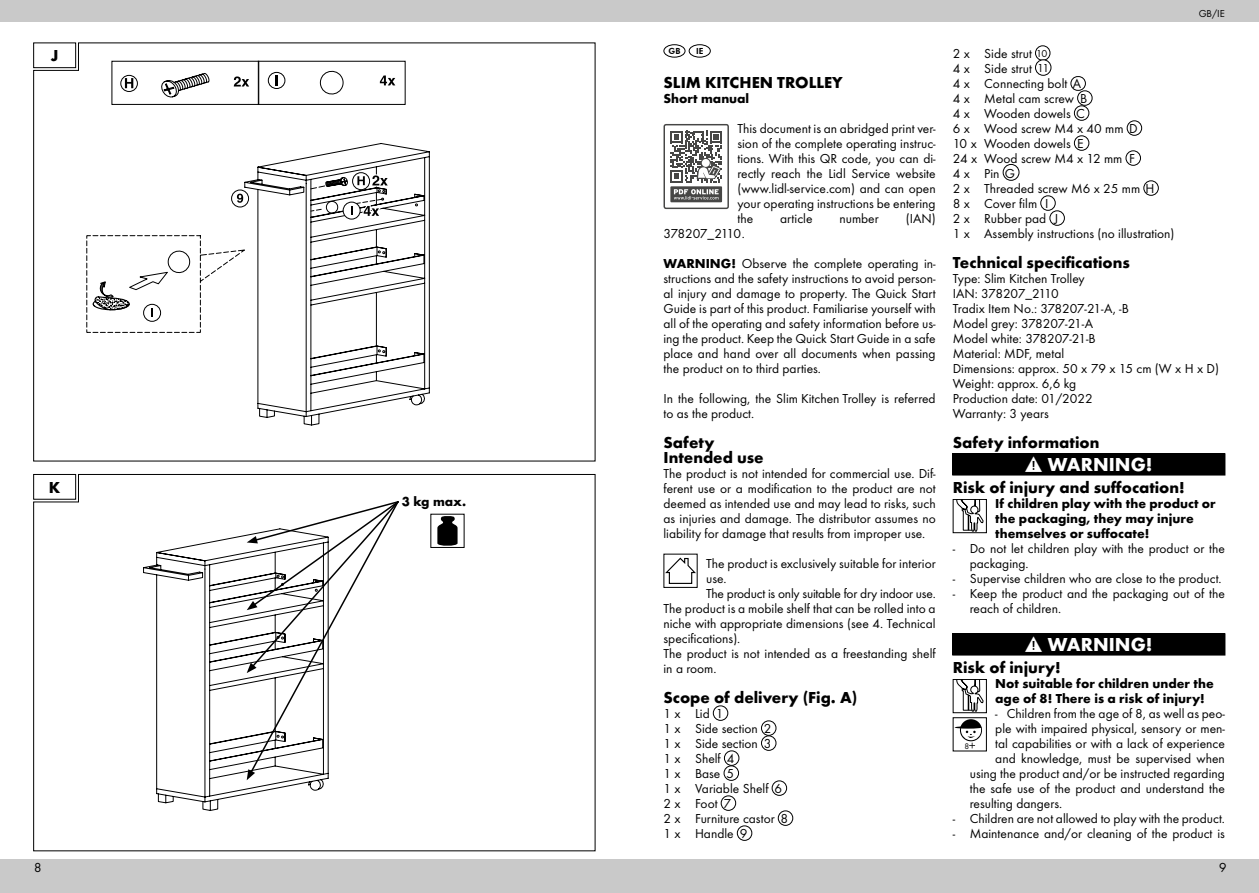
<style>
.page{position:relative;width:1259px;height:893px;background:#fff}
.page>*{position:absolute;margin:0;border:0;box-sizing:border-box;transform-origin:0 0}
.t1{font:700 19.5px "Futura TOT";color:#fff}
.t2{font:700 16.5px/15px "Futura TOT";color:#000}
.t3{font:13.5px/15px "Futura TOT Boo";color:#000}
.t4{font:700 13.5px/15px "Futura TOT";color:#000}
.t5{font:13.5px "Futura TOT Boo";letter-spacing:-.02em;color:#000}
.t6{font:13.5px "Futura TOT Boo";letter-spacing:-.05em;color:#000}
.t7{font:12px "Futura LT Pro";color:#000}
.t8{font:10.5px "Futura TOT Boo";color:#000}
.t9{font:800 8.4px "Futura BT";color:#000}
.t10{font:8.4px "Futura TOT Boo";color:#000}
.s1{font-family:"Futura TOT";font-weight:700}
.s2{font-size:10.5px}
.s3{font-size:12px}
</style>
<div class="page">
<div style="left:0;top:859px;width:1259px;height:34px;background:#c9c9c9"></div>
<div style="left:0;top:0;width:1259px;height:22px;background:#c9c9c9"></div>
<div style="left:663px;top:44px;width:22px;height:14px;border:1px solid #000;border-radius:50%"></div>
<div style="left:689px;top:44px;width:21px;height:14px;border:1px solid #000;border-radius:50%"></div>
<div style="left:663px;top:124px;width:66px;height:85px;border:1px solid #464645;border-radius:2px"></div>
<div style="left:670px;top:186px;width:52px;height:16px;background:#464645"></div>
<svg style="left:674px;top:189px;width:44px;height:11px"></svg>
<svg style="left:670px;top:131px;width:52px;height:51px"></svg>
<svg style="left:665px;top:557px;width:30px;height:27px"></svg>
<div style="left:713px;top:706px;width:15px;height:14px;border:1px solid #000;border-radius:50%"></div>
<div style="left:761px;top:721px;width:15px;height:14px;border:1px solid #000;border-radius:50%"></div>
<div style="left:761px;top:736px;width:15px;height:14px;border:1px solid #000;border-radius:50%"></div>
<div style="left:724px;top:751px;width:15px;height:14px;border:1px solid #000;border-radius:50%"></div>
<div style="left:724px;top:766px;width:15px;height:14px;border:1px solid #000;border-radius:50%"></div>
<div style="left:772px;top:781px;width:15px;height:14px;border:1px solid #000;border-radius:50%"></div>
<div style="left:721px;top:796px;width:15px;height:14px;border:1px solid #000;border-radius:50%"></div>
<div style="left:778px;top:811px;width:15px;height:14px;border:1px solid #000;border-radius:50%"></div>
<div style="left:737px;top:826px;width:15px;height:14px;border:1px solid #000;border-radius:50%"></div>
<div style="left:952px;top:454px;width:273px;height:21px;background:#000"></div>
<div style="left:952px;top:453px;width:273px;height:22px;border:1px solid #000"></div>
<div style="left:952px;top:634px;width:273px;height:21px;background:#000"></div>
<div style="left:952px;top:633px;width:273px;height:22px;border:1px solid #000"></div>
<div style="left:1035px;top:46px;width:15px;height:14px;border:1px solid #000;border-radius:50%"></div>
<div style="left:1035px;top:60px;width:16px;height:15px;border:1px solid #000;border-radius:50%"></div>
<div style="left:1070px;top:76px;width:15px;height:15px;border:1px solid #000;border-radius:7px"></div>
<div style="left:1077px;top:91px;width:15px;height:14px;border:1px solid #000;border-radius:50%"></div>
<div style="left:1074px;top:106px;width:15px;height:14px;border:1px solid #000;border-radius:50%"></div>
<div style="left:1127px;top:121px;width:14px;height:14px;border:1px solid #000;border-radius:50%"></div>
<div style="left:1074px;top:136px;width:15px;height:14px;border:1px solid #000;border-radius:50%"></div>
<div style="left:1125px;top:151px;width:15px;height:14px;border:1px solid #000;border-radius:50%"></div>
<div style="left:1003px;top:164px;width:16px;height:16px;border:1px solid #000;border-radius:50%"></div>
<div style="left:1143px;top:181px;width:15px;height:14px;border:1px solid #000;border-radius:50%"></div>
<div style="left:1040px;top:196px;width:15px;height:14px;border:1px solid #000;border-radius:50%"></div>
<div style="left:1049px;top:211px;width:15px;height:14px;border:1px solid #000;border-radius:50%"></div>
<svg style="left:956px;top:501px;width:27px;height:30px"></svg>
<div style="left:952px;top:499px;width:34px;height:34px;border:1px solid #000"></div>
<div style="left:960px;top:719px;width:22px;height:22px;background:#000;border-radius:50%"></div>
<hr style="left:954px;top:726px;width:27px;height:3px;background:#000;border-radius:50%">
<svg style="left:961px;top:727px;width:20px;height:21px"></svg>
<svg style="left:956px;top:681px;width:27px;height:30px"></svg>
<div style="left:952px;top:679px;width:34px;height:34px;border:1px solid #000"></div>
<svg style="left:33px;top:42px;width:563px;height:420px"></svg>
<svg style="left:33px;top:42px;width:43px;height:26px"></svg>
<svg style="left:33px;top:474px;width:563px;height:378px"></svg>
<svg style="left:33px;top:474px;width:43px;height:26px"></svg>
<p class="t2" style="left:51px;top:48px;width:9px">J</p>
<p class="t2" style="left:49px;top:479px;width:13px">K</p>
<p class="t4" style="left:402px;top:493px;width:66px">3 kg max.</p>
<p class="t9" style="left:668px;top:46px;width:13px">GB</p>
<p class="t9" style="left:696px;top:46px;width:9px">IE</p>
<p class="t2" style="left:663px;top:74px;width:181px">SLIM KITCHEN TROLLEY</p>
<p class="t4" style="left:663px;top:90px;width:87px">Short manual</p>
<p class="t3" style="left:737px;top:120px;width:200px;text-align:justify">This document is an abridged print ver&shy;sion of the complete operating instruc&shy;tions. With this QR code, you can di&shy;rectly reach the Lidl Service website (www.lidl-service.com) and can open your operating instructions be entering the</p>
<p class="t3" style="left:780px;top:210px;width:34px">article</p>
<p class="t3" style="left:839px;top:210px;width:41px">number</p>
<p class="t3" style="left:905px;top:210px;width:32px">(IAN)</p>
<p class="t6" style="left:663px;top:225px;width:83px">378207_2110.</p>
<p class="t3" style="left:663px;top:255px;width:274px;text-align:justify"><span class="s1">WARNING!</span> Observe the complete operating in&shy;structions and the safety instructions to avoid person&shy;al injury and damage to property. The Quick Start Guide is part of this product. Familiarise yourself with all of the operating and safety information before us&shy;ing the product. Keep the Quick Start Guide in a safe place and hand over all documents when passing the product on to third parties.</p>
<p class="t3" style="left:663px;top:390px;width:274px">In the following, the Slim Kitchen Trolley is referred to as the product.</p>
<p class="t2" style="left:663px;top:434px;width:102px">Safety<br>Intended use</p>
<p class="t3" style="left:663px;top:465px;width:274px;text-align:justify">The product is not intended for commercial use. Dif&shy;ferent use or a modification to the product are not deemed as intended use and may lead to risks, such as injuries and damage. The distributor assumes no liability for damage that results from improper use.</p>
<p class="t3" style="left:706px;top:555px;width:231px">The product is exclusively suitable for interior</p>
<p class="t3" style="left:706px;top:570px;width:22px">use.</p>
<p class="t5" style="left:706px;top:585px;width:231px">The product is only suitable for dry indoor use.</p>
<p class="t3" style="left:663px;top:600px;width:274px">The product is a mobile shelf that can be rolled into a</p>
<p class="t3" style="left:663px;top:615px;width:274px">niche with appropriate dimensions (see 4. Technical</p>
<p class="t3" style="left:663px;top:630px;width:78px">specifications).</p>
<p class="t3" style="left:663px;top:645px;width:274px">The product is not intended as a freestanding shelf</p>
<p class="t3" style="left:663px;top:660px;width:55px">in a room.</p>
<p class="t2" style="left:663px;top:689px;width:195px">Scope of delivery (Fig. A)</p>
<p class="t3" style="left:663px;top:705px;width:126px">1 x Lid 1<br>1 x Side section 2<br>1 x Side section 3<br>1 x Shelf 4<br>1 x Base 5<br>1 x Variable Shelf 6<br>2 x Foot 7<br>2 x Furniture castor 8<br>1 x Handle 9</p>
<p class="t8" style="left:1198px;top:7px;width:28px">GB/IE</p>
<p class="t3" style="left:952px;top:45px;width:223px">2 x Side strut <span class="s2">10<br></span>4 x Side strut <span class="s3">11<br></span>4 x Connecting bolt A<br>4 x Metal cam screw B<br>4 x Wooden dowels C<br>6 x Wood screw M4 x 40 mm D<br>10 x Wooden dowels E<br>24 x Wood screw M4 x 12 mm F<br>4 x Pin G<br>2 x Threaded screw M6 x 25 mm H<br>8 x Cover film I<br>2 x Rubber pad J<br>1 x Assembly instructions (no illustration)</p>
<p class="t2" style="left:952px;top:254px;width:179px">Technical specifications</p>
<p class="t3" style="left:952px;top:270px;width:268px">Type: Slim Kitchen Trolley<br>IAN: 378207_2110<br>Tradix Item No.: 378207-21-A, -B<br>Model grey: 378207-21-A<br>Model white: 378207-21-B<br>Material: MDF, metal<br>Dimensions: approx. 50 x 79 x 15 cm (W x H x D)<br>Weight: approx. 6,6 kg<br>Production date: 01/2022<br>Warranty: 3 years</p>
<p class="t2" style="left:952px;top:434px;width:148px">Safety information</p>
<h1 class="t1" style="left:1047px;top:452px;width:106px">WARNING!</h1>
<p class="t2" style="left:952px;top:479px;width:233px">Risk of injury and suffocation!</p>
<p class="t4" style="left:995px;top:495px;width:222px">If children play with the product or the packaging, they may injure themselves or suffocate!</p>
<p class="t3" style="left:969px;top:540px;width:257px;text-indent:-17px">- Do not let children play with the product or the packaging.</p>
<p class="t3" style="left:952px;top:570px;width:270px">- Supervise children who are close to the product.</p>
<p class="t3" style="left:969px;top:585px;width:257px;text-indent:-17px">- Keep the product and the packaging out of the reach of children.</p>
<h1 class="t1" style="left:1047px;top:632px;width:106px">WARNING!</h1>
<p class="t2" style="left:952px;top:659px;width:110px">Risk of injury!</p>
<p class="t4" style="left:995px;top:675px;width:220px">Not suitable for children under the age of 8! There is a risk of injury!</p>
<p class="t3" style="left:995px;top:705px;width:231px">- Children from the age of 8, as well as peo-</p>
<p class="t3" style="left:995px;top:720px;width:231px">ple with impaired physical, sensory or men-</p>
<p class="t3" style="left:995px;top:735px;width:231px">tal capabilities or with a lack of experience</p>
<p class="t3" style="left:995px;top:750px;width:231px">and knowledge, must be supervised when</p>
<p class="t3" style="left:969px;top:765px;width:257px">using the product and/or be instructed regarding</p>
<p class="t3" style="left:969px;top:780px;width:257px">the safe use of the product and understand the</p>
<p class="t3" style="left:969px;top:795px;width:94px">resulting dangers.</p>
<p class="t3" style="left:952px;top:810px;width:274px">- Children are not allowed to play with the product.</p>
<p class="t3" style="left:952px;top:825px;width:274px">- Maintenance and/or cleaning of the product is</p>
<p class="t10" style="left:964px;top:741px;width:6px">8</p>
<p class="t7" style="left:34px;top:859px;width:9px">8</p>
<p class="t7" style="left:1219px;top:859px;width:9px">9</p>
</div>
